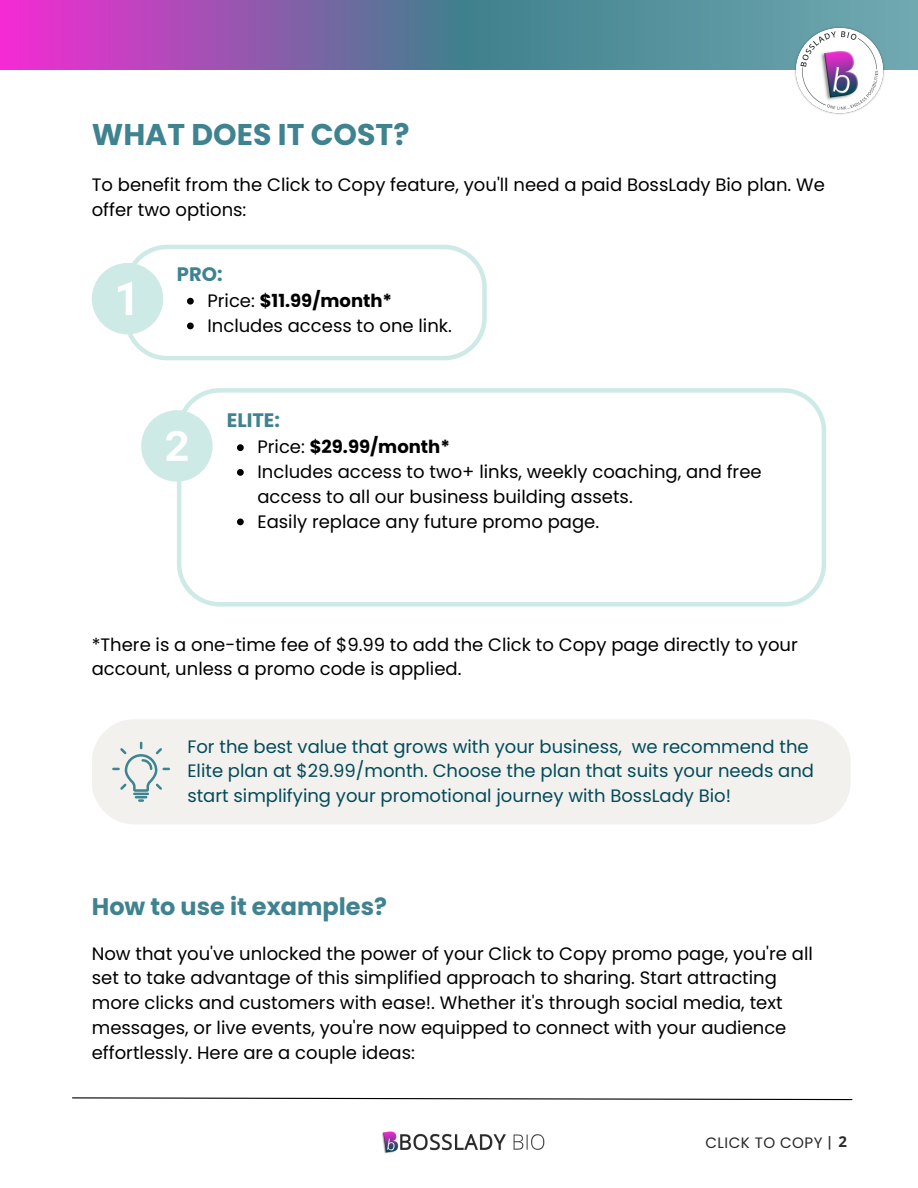
<style>
.page{position:relative;width:918px;height:1188px;background:#fff}
.page>*{position:absolute;margin:0;border:0;box-sizing:border-box;transform-origin:0 0}
.t1{font:700 30px "Poppins";color:#3f8390}
.t2{font:700 24px "Poppins";color:#3f8390}
.t3{font:700 19.5px "Poppins";color:#3f8390}
.t4{font:18px/24.8px "Poppins";color:#000}
.t5{font:18px/24.8px "Poppins";color:#034b59}
.t6{font:700 18px "Poppins";color:#000}
.t7{font:15px "Poppins";letter-spacing:.03em;color:#282a29}
.s1{font-weight:400}
.s2{font-family:"Open Sans";font-weight:700}
</style>
<div class="page">
<svg style="left:177px;top:388px;width:649px;height:218px"></svg>
<svg style="left:141px;top:410px;width:72px;height:72px"></svg>
<div style="left:92px;top:719px;width:759px;height:105px;background:#f2f1ee"></div>
<svg style="left:112px;top:742px;width:58px;height:59px;background:#d7e0e0"></svg>
<img style="left:382px;top:1131px;width:163px;height:23px">
<svg style="left:72px;top:1097px;width:781px;height:4px"></svg>
<svg style="left:237px;top:444px;width:7px;height:7px"></svg>
<svg style="left:237px;top:469px;width:7px;height:7px"></svg>
<svg style="left:237px;top:519px;width:7px;height:6px"></svg>
<svg style="left:92px;top:245px;width:395px;height:115px"></svg>
<svg style="left:0;top:0;width:918px;height:69px;background:#7a71a7"></svg>
<img style="left:792px;top:23px;width:95px;height:92px">
<p class="t1" style="left:92px;top:114px;width:319px">WHAT DOES IT COST?</p>
<p class="t4" style="left:92px;top:172px;width:735px">To benefit from the Click to Copy feature, you'll need a paid BossLady Bio plan. We offer two options:</p>
<p class="t3" style="left:177px;top:260px;width:47px">PRO:</p>
<p class="t6" style="left:207px;top:288px;width:186px"><span class="s1">Price:</span> $11.99/month*</p>
<p class="t4" style="left:207px;top:313px;width:246px">Includes access to one link.</p>
<p class="t3" style="left:227px;top:407px;width:55px">ELITE:</p>
<p class="t6" style="left:257px;top:434px;width:194px"><span class="s1">Price:</span> $29.99/month*</p>
<p class="t4" style="left:257px;top:459px;width:506px">Includes access to two+ links, weekly coaching, and free access to all our business building assets.</p>
<p class="t4" style="left:257px;top:509px;width:343px">Easily replace any future promo page.</p>
<p class="t4" style="left:92px;top:632px;width:708px">*There is a one-time fee of $9.99 to add the Click to Copy page directly to your account, unless a promo code is applied.</p>
<p class="t5" style="left:187px;top:734px;width:628px">For the best value that grows with your business, we recommend the<br>Elite plan at $29.99/month. Choose the plan that suits your needs and start simplifying your promotional journey with BossLady Bio!</p>
<p class="t2" style="left:92px;top:890px;width:297px">How to use it examples?</p>
<p class="t4" style="left:92px;top:941px;width:723px">Now that you've unlocked the power of your Click to Copy promo page, you're all set to take advantage of this simplified approach to sharing. Start attracting more clicks and customers with ease!. Whether it's through social media, text messages, or live events, you're now equipped to connect with your audience effortlessly. Here are a couple ideas:</p>
<p class="t7" style="left:706px;top:1132px;width:143px">CLICK TO COPY | <span class="s2">2</span></p>
</div>
